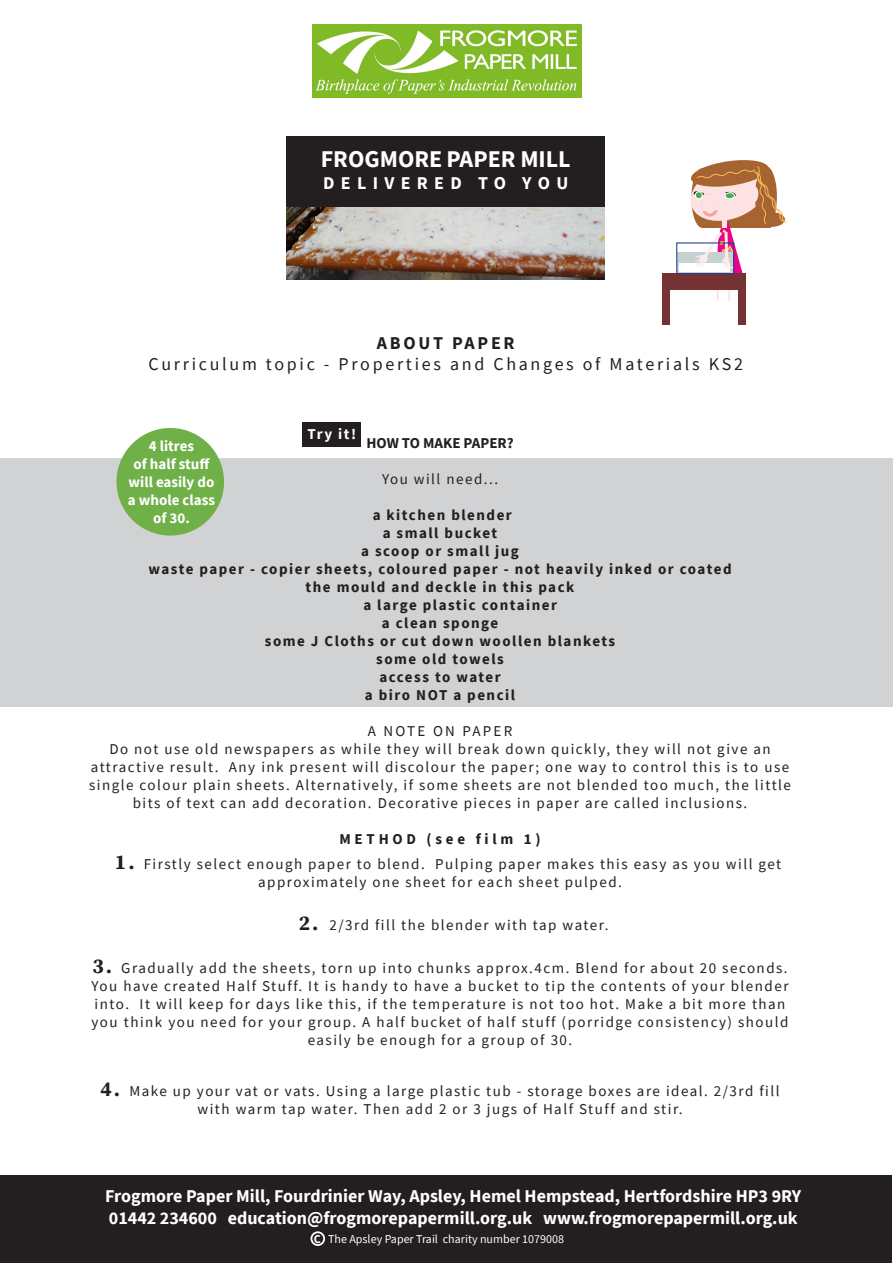
<style>
.page{position:relative;width:893px;height:1263px;background:#fff}
.page>*{position:absolute;margin:0;border:0;box-sizing:border-box;transform-origin:0 0}
.t1{font:700 24px "Source Sans Pro";color:#fff}
.t2{font:700 18px "Source Sans Pro";color:#fff}
.t3{font:18px "Source Sans Pro";letter-spacing:.15em;color:#231f20}
.t4{font:700 18px "Source Sans Pro";letter-spacing:.35em;color:#fff}
.t5{font:700 18px "Source Sans Pro";letter-spacing:.15em;color:#231f20}
.t6{font:15px/18px "Source Sans Pro";letter-spacing:.1em;color:#231f20;text-align:center}
.t7{font:700 15px "Source Sans Pro";letter-spacing:.1em;color:#231f20}
.t8{font:700 15px/18px "Source Sans Pro";color:#fff;text-align:center}
.t9{font:700 15px "Source Sans Pro";letter-spacing:.25em;color:#231f20}
.t10{font:700 15px "Source Sans Pro";color:#231f20}
.t11{font:15px "Source Sans Pro";letter-spacing:.15em;color:#231f20}
.t12{font:12px "Source Sans Pro";color:#fff}
.s1{font-family:"Source Serif Pro";font-weight:700;font-size:21px}
.s2{font-weight:700}
</style>
<div class="page">
<div style="left:0;top:1176px;width:891px;height:87px;background:#231f20"></div>
<div style="left:310px;top:1231px;width:15px;height:15px;border:2px solid #fff;border-radius:50%"></div>
<img style="left:286px;top:207px;width:319px;height:72px">
<div style="left:286px;top:137px;width:319px;height:70px;background:#231f20"></div>
<div style="left:0;top:458px;width:892px;height:248px;background:#d1d2d4"></div>
<div style="left:303px;top:422px;width:58px;height:20px;background:#231f20"></div>
<div style="left:303px;top:428px;width:58px;height:19px;background:#231f20"></div>
<svg style="left:116px;top:428px;width:108px;height:108px"></svg>
<hr style="left:728px;top:277px;width:2px;height:24px;background:#fce2e3">
<hr style="left:717px;top:277px;width:2px;height:23px;background:#fce2e3">
<div style="left:663px;top:274px;width:83px;height:16px;background:#743235"></div>
<div style="left:663px;top:290px;width:7px;height:34px;background:#743235"></div>
<div style="left:738px;top:290px;width:8px;height:35px;background:#743235"></div>
<div style="left:678px;top:252px;width:55px;height:22px;background:#c6d1d1"></div>
<div style="left:679px;top:263px;width:50px;height:9px;background:#fff"></div>
<svg style="left:690px;top:160px;width:97px;height:114px"></svg>
<div style="left:676px;top:242px;width:58px;height:32px;border:1px solid #253f8e"></div>
<img style="left:313px;top:24px;width:268px;height:74px">
<p class="t1" style="left:321px;top:143px;width:251px">FROGMORE PAPER MILL</p>
<p class="t4" style="left:323px;top:171px;width:247px">DELIVERED TO YOU</p>
<p class="t5" style="left:377px;top:331px;width:139px">ABOUT PAPER</p>
<p class="t3" style="left:149px;top:353px;width:596px">Curriculum topic - Properties and Changes of Materials KS2</p>
<p class="t8" style="left:308px;top:425px;width:50px">Try it!</p>
<p class="t10" style="left:366px;top:432px;width:149px">HOW TO MAKE PAPER?</p>
<p class="t6" style="left:382px;top:469px;width:118px">You will need...</p>
<p class="t7" style="left:373px;top:504px;width:141px">a kitchen blender</p>
<p class="t7" style="left:383px;top:522px;width:116px">a small bucket</p>
<p class="t7" style="left:361px;top:540px;width:159px">a scoop or small jug</p>
<p class="t7" style="left:148px;top:558px;width:585px">waste paper - copier sheets, coloured paper - not heavily inked or coated</p>
<p class="t7" style="left:306px;top:576px;width:270px">the mould and deckle in this pack</p>
<p class="t7" style="left:363px;top:594px;width:195px">a large plastic container</p>
<p class="t7" style="left:382px;top:612px;width:118px">a clean sponge</p>
<p class="t7" style="left:265px;top:630px;width:352px">some J Cloths or cut down woollen blankets</p>
<p class="t7" style="left:376px;top:648px;width:129px">some old towels</p>
<p class="t7" style="left:379px;top:666px;width:123px">access to water</p>
<p class="t7" style="left:365px;top:684px;width:152px">a biro NOT a pencil</p>
<p class="t11" style="left:368px;top:721px;width:146px">A NOTE ON PAPER</p>
<p class="t6" style="left:109px;top:739px;width:663px">Do not use old newspapers as while they will break down quickly, they will not give an</p>
<p class="t6" style="left:89px;top:757px;width:703px">attractive result. Any ink present will discolour the paper; one way to control this is to use single colour plain sheets. Alternatively, if some sheets are not blended too much, the little bits of text can add decoration. Decorative pieces in paper are called inclusions.</p>
<p class="t9" style="left:339px;top:828px;width:203px">METHOD (see film 1)</p>
<p class="t6" style="left:115px;top:855px;width:668px"><span class="s1">1.</span> Firstly select enough paper to blend. Pulping paper makes this easy as you will get</p>
<p class="t6" style="left:258px;top:873px;width:365px">approximately one sheet for each sheet pulped.</p>
<p class="t6" style="left:299px;top:916px;width:311px"><span class="s1">2.</span> 2/3rd fill the blender with tap water.</p>
<p class="t6" style="left:92px;top:959px;width:698px"><span class="s1">3.</span> Gradually add the sheets, torn up into chunks approx.4cm. Blend for about 20 seconds.<br>You have created Half Stuff. It is handy to have a bucket to tip the contents of your blender into. It will keep for days like this, if the temperature is not too hot. Make a bit more than you think you need for your group. A half bucket of half stuff (porridge consistency) should easily be enough for a group of 30.</p>
<p class="t6" style="left:100px;top:1081px;width:681px"><span class="s1">4.</span> Make up your vat or vats. Using a large plastic tub - storage boxes are ideal. 2/3rd fill with warm tap water. Then add 2 or 3 jugs of Half Stuff and stir.</p>
<p class="t8" style="left:149px;top:437px;width:47px">4 litres</p>
<p class="t8" style="left:128px;top:455px;width:88px">of half stuff will easily do a whole class of 30.</p>
<p class="t2" style="left:105px;top:1184px;width:698px">Frogmore Paper Mill, Fourdrinier Way, Apsley, Hemel Hempstead, Hertfordshire HP3 9RY</p>
<p class="t2" style="left:109px;top:1205px;width:690px">01442 234600 education@frogmorepapermill.org.uk www.frogmorepapermill.org.uk</p>
<p class="t12" style="left:314px;top:1231px;width:252px"><span class="s2">C</span> The Apsley Paper Trail charity number 1079008</p>
</div>
